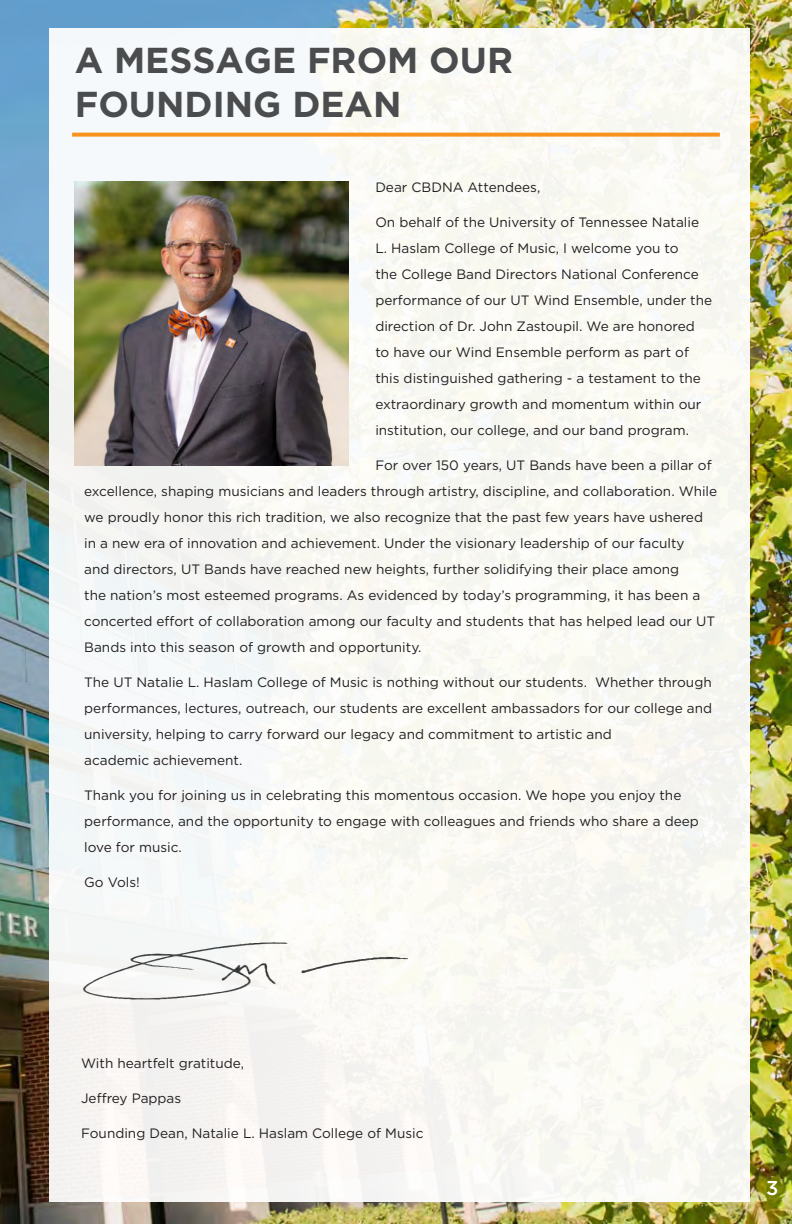
<style>
.page{position:relative;width:792px;height:1224px;background:#fff}
.page>*{position:absolute;margin:0;border:0;box-sizing:border-box;transform-origin:0 0}
.Heading{font:700 36px/43.2px "Gotham";color:#4b4c4d}
.Names{font:500 20px "Gotham";color:#fff}
.t1{font:13.6px/26px "Gotham";color:#231f20}
</style>
<div class="page">
<img style="left:0;top:0;width:792px;height:1224px">
<div style="left:49px;top:28px;width:701px;height:1174px;background:#f8f8f4"></div>
<img style="left:75px;top:181px;width:273px;height:285px">
<img style="left:83px;top:942px;width:326px;height:58px">
<svg style="left:72px;top:133px;width:648px;height:4px;fill:#f7931d"></svg>
<p class="Heading" style="left:75px;top:39px;width:440px">A MESSAGE FROM OUR<br>FOUNDING DEAN</p>
<p class="t1" style="left:375px;top:174px;width:166px">Dear CBDNA Attendees,</p>
<p class="t1" style="left:375px;top:209px;width:338px">On behalf of the University of Tennessee Natalie L. Haslam College of Music, I welcome you to<br>the College Band Directors National Conference performance of our UT Wind Ensemble, under the direction of Dr. John Zastoupil. We are honored<br>to have our Wind Ensemble perform as part of this distinguished gathering - a testament to the extraordinary growth and momentum within our institution, our college, and our band program.</p>
<p class="t1" style="left:84px;top:452px;width:634px;text-indent:291px">For over 150 years, UT Bands have been a pillar of excellence, shaping musicians and leaders through artistry, discipline, and collaboration. While we proudly honor this rich tradition, we also recognize that the past few years have ushered in a new era of innovation and achievement. Under the visionary leadership of our faculty<br>and directors, UT Bands have reached new heights, further solidifying their place among<br>the nation’s most esteemed programs. As evidenced by today’s programming, it has been a concerted effort of collaboration among our faculty and students that has helped lead our UT Bands into this season of growth and opportunity.</p>
<p class="t1" style="left:84px;top:669px;width:629px">The UT Natalie L. Haslam College of Music is nothing without our students. Whether through performances, lectures, outreach, our students are excellent ambassadors for our college and university, helping to carry forward our legacy and commitment to artistic and<br>academic achievement.</p>
<p class="t1" style="left:84px;top:782px;width:616px">Thank you for joining us in celebrating this momentous occasion. We hope you enjoy the performance, and the opportunity to engage with colleagues and friends who share a deep love for music.</p>
<p class="t1" style="left:84px;top:869px;width:57px">Go Vols!</p>
<p class="t1" style="left:81px;top:1050px;width:164px">With heartfelt gratitude,</p>
<p class="t1" style="left:81px;top:1085px;width:102px">Jeffrey Pappas</p>
<p class="t1" style="left:81px;top:1120px;width:344px">Founding Dean, Natalie L. Haslam College of Music</p>
<p class="Names" style="left:766px;top:1175px;width:14px">3</p>
</div>
